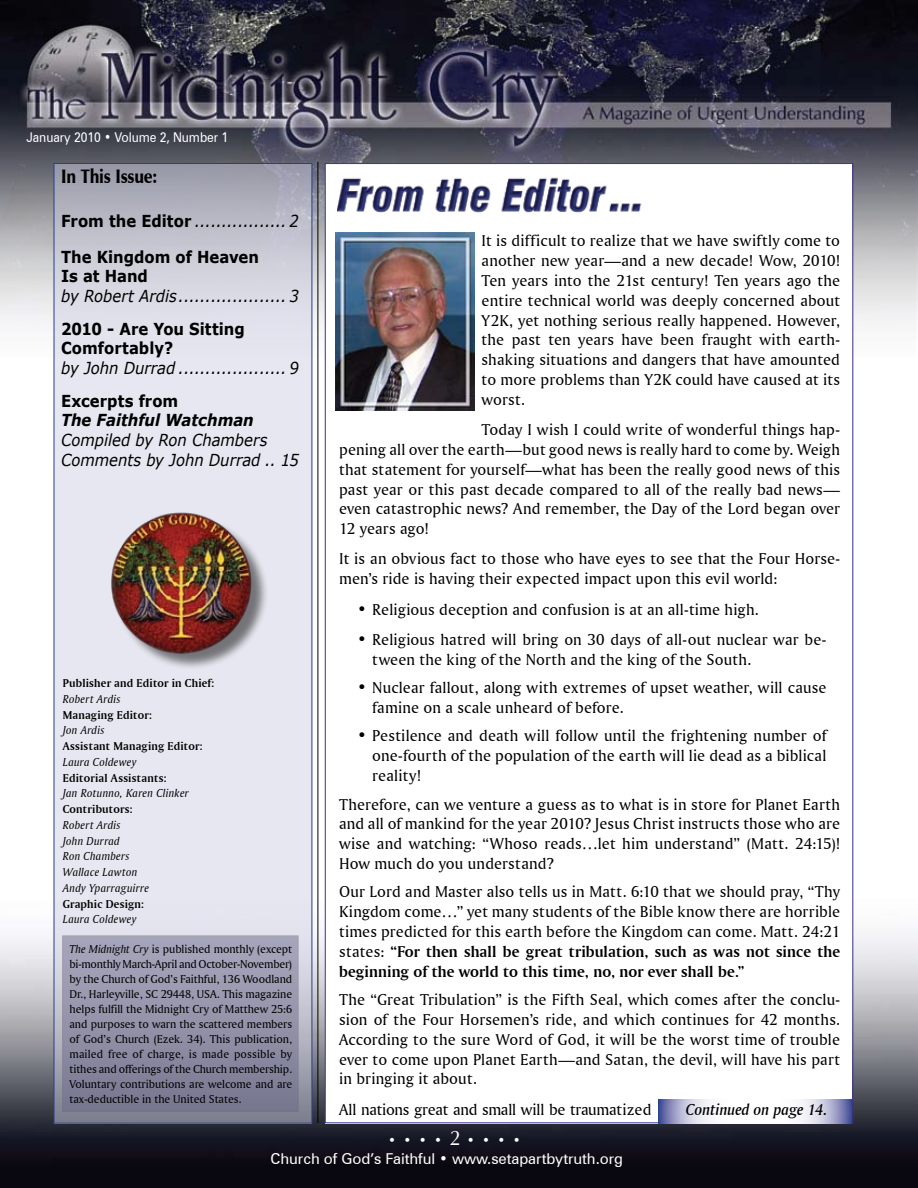
<style>
.page{position:relative;width:918px;height:1188px;background:#fff}
.page>*{position:absolute;margin:0;border:0;box-sizing:border-box;transform-origin:0 0}
.t1{font:900 19.5px "Zapf Humanist 601 BT";letter-spacing:-.015em;color:#000;scale:.85 1}
.t2{font:16.5px/19.8px "Amerigo BT Roman A";letter-spacing:.01em;color:#000;text-align:justify}
.t3{font:italic 16.5px/19.8px "Verdana";color:#000;scale:.9 1}
.t4{font:16.5px/19.8px "Amerigo BT Bold A";letter-spacing:.005em;color:#000}
.t5{font:700 16.5px/36px "Verdana";color:#000;scale:.9 1}
.t6{font:16.5px "Amerigo BT Roman A";letter-spacing:-.015em;color:#000}
.t7{font:italic 700 16.5px "Verdana";letter-spacing:-.005em;color:#000;scale:.9 1}
.t8{font:16.5px "Amerigo BT Medium Italic A";color:#000}
.t9{font:15px "Zurich BT";letter-spacing:-.005em;color:#fff}
.t10{font:13.5px "Zurich BT";letter-spacing:-.005em;color:#fff;scale:.9 1}
.t11{font:13.5px "Zapf Humanist 601 BT";color:#fff}
.t12{font:12px/15px "Amerigo BT Roman A";letter-spacing:-.005em;color:#000;text-align:justify}
.t13{font:12px/15.8px "Amerigo BT Italic A";letter-spacing:.015em;color:#000}
.t14{font:12px "Amerigo BT Bold A";letter-spacing:.015em;color:#000}
.s1{font-weight:400;font-style:italic}
.s2{font-family:"Amerigo BT Italic A"}
.s3{font-family:"Amerigo BT Roman A"}
.s4{font-size:21px}
</style>
<div class="page">
<img style="left:0;top:0;width:918px;height:432px">
<img style="left:0;top:864px;width:918px;height:324px">
<div style="left:325px;top:163px;width:527px;height:960px;background:#fff"></div>
<hr style="left:318px;top:162px;width:1px;height:961px;background:#000">
<img style="left:335px;top:232px;width:140px;height:179px">
<img style="left:338px;top:177px;width:304px;height:36px">
<svg style="left:56px;top:165px;width:254px;height:957px;background:#cdcdda"></svg>
<div style="left:114px;top:515px;width:155px;height:155px;background:#000;opacity:.5"></div>
<img style="left:108px;top:510px;width:146px;height:145px">
<svg style="left:658px;top:1100px;width:193px;height:24px"></svg>
<p class="t10" style="left:27px;top:129px;width:226px">January 2010 • Volume 2, Number 1</p>
<p class="t1" style="left:61px;top:164px;width:115px">In This Issue:</p>
<p class="t5" style="left:61px;top:203px;width:266px">From the Editor <span class="s1">................. 2<br></span>The Kingdom of Heaven</p>
<p class="t5" style="left:61px;top:258px;width:98px">Is at Hand</p>
<p class="t3" style="left:61px;top:286px;width:266px">by Robert Ardis.................... 3</p>
<p class="t5" style="left:61px;top:319px;width:206px;line-height:19.8px">2010 - Are You Sitting<br>Comfortably?</p>
<p class="t3" style="left:61px;top:358px;width:266px">by John Durrad .................... 9</p>
<p class="t5" style="left:61px;top:383px;width:132px">Excerpts from</p>
<p class="t7" style="left:61px;top:410px;width:216px">The Faithful Watchman</p>
<p class="t3" style="left:61px;top:430px;width:266px">Compiled by Ron Chambers<br>Comments by John Durrad .. 15</p>
<p class="t14" style="left:63px;top:676px;width:153px">Publisher and Editor in Chief:</p>
<p class="t13" style="left:63px;top:691px;width:59px">Robert Ardis</p>
<p class="t14" style="left:63px;top:707px;width:91px">Managing Editor:</p>
<p class="t13" style="left:63px;top:722px;width:43px">Jon Ardis</p>
<p class="t14" style="left:63px;top:739px;width:141px">Assistant Managing Editor:</p>
<p class="t13" style="left:63px;top:754px;width:75px">Laura Coldewey</p>
<p class="t14" style="left:63px;top:770px;width:105px">Editorial Assistants:</p>
<p class="t13" style="left:63px;top:785px;width:128px">Jan Rotunno, Karen Clinker</p>
<p class="t14" style="left:63px;top:802px;width:71px">Contributors:</p>
<p class="t13" style="left:63px;top:817px;width:88px">Robert Ardis<br>John Durrad<br>Ron Chambers<br>Wallace Lawton<br>Andy Yparraguirre</p>
<p class="t14" style="left:63px;top:896px;width:83px">Graphic Design:</p>
<p class="t13" style="left:63px;top:911px;width:75px">Laura Coldewey</p>
<p class="t12" style="left:70px;top:941px;width:224px"><span class="s2">The Midnight Cry</span> is published monthly (except bi-monthly March-April and October-November) by the Church of God’s Faithful, 136 Woodland Dr., Harleyville, SC 29448, USA. This magazine helps fulfill the Midnight Cry of Matthew 25:6 and purposes to warn the scattered members of God’s Church (Ezek. 34). This publication, mailed free of charge, is made possible by tithes and offerings of the Church membership.<br>Voluntary contributions are welcome and are tax-deductible in the United States.</p>
<p class="t2" style="left:482px;top:231px;width:360px">It is difficult to realize that we have swiftly come to another new year—and a new decade! Wow, 2010!<br>Ten years into the 21st century! Ten years ago the entire technical world was deeply concerned about Y2K, yet nothing serious really happened. However, the past ten years have been fraught with earth&shy;shaking situations and dangers that have amounted to more problems than Y2K could have caused at its worst.</p>
<p class="t2" style="left:339px;top:419px;width:503px;text-indent:143px">Today I wish I could write of wonderful things hap&shy;pening all over the earth—but good news is really hard to come by. Weigh that statement for yourself—what has been the really good news of this past year or this past decade compared to all of the really bad news— even catastrophic news? And remember, the Day of the Lord began over 12 years ago!</p>
<p class="t2" style="left:339px;top:549px;width:503px">It is an obvious fact to those who have eyes to see that the Four Horse&shy;men’s ride is having their expected impact upon this evil world:</p>
<p class="t2" style="left:357px;top:599px;width:403px">• Religious deception and confusion is at an all-time high.</p>
<p class="t2" style="left:372px;top:629px;width:456px;text-indent:-15px">• Religious hatred will bring on 30 days of all-out nuclear war be&shy;tween the king of the North and the king of the South.</p>
<p class="t2" style="left:372px;top:677px;width:456px;text-indent:-15px">• Nuclear fallout, along with extremes of upset weather, will cause famine on a scale unheard of before.</p>
<p class="t2" style="left:372px;top:726px;width:456px;text-indent:-15px">• Pestilence and death will follow until the frightening number of one-fourth of the population of the earth will lie dead as a biblical reality!</p>
<p class="t2" style="left:339px;top:794px;width:503px">Therefore, can we venture a guess as to what is in store for Planet Earth and all of mankind for the year 2010? Jesus Christ instructs those who are wise and watching: “Whoso reads…let him understand” (Matt. 24:15)!<br>How much do you understand?</p>
<p class="t2" style="left:339px;top:882px;width:503px">Our Lord and Master also tells us in Matt. 6:10 that we should pray, “Thy Kingdom come…” yet many students of the Bible know there are horrible times predicted for this earth before the Kingdom can come. Matt. 24:21</p>
<p class="t4" style="left:339px;top:941px;width:503px"><span class="s3">states:</span> “For then shall be great tribulation, such as was not since the beginning of the world to this time, no, nor ever shall be.”</p>
<p class="t2" style="left:339px;top:989px;width:503px">The “Great Tribulation” is the Fifth Seal, which comes after the conclu&shy;sion of the Four Horsemen’s ride, and which continues for 42 months.<br>According to the sure Word of God, it will be the worst time of trouble ever to come upon Planet Earth—and Satan, the devil, will have his part in bringing it about.</p>
<p class="t6" style="left:339px;top:1099px;width:314px">All nations great and small will be traumatized</p>
<p class="t8" style="left:686px;top:1100px;width:143px">Continued on page 14.</p>
<p class="t11" style="left:388px;top:1132px;width:134px">• • • • <span class="s4">2</span> • • • •</p>
<p class="t9" style="left:271px;top:1149px;width:354px">Church of God’s Faithful • www.setapartbytruth.org</p>
</div>
